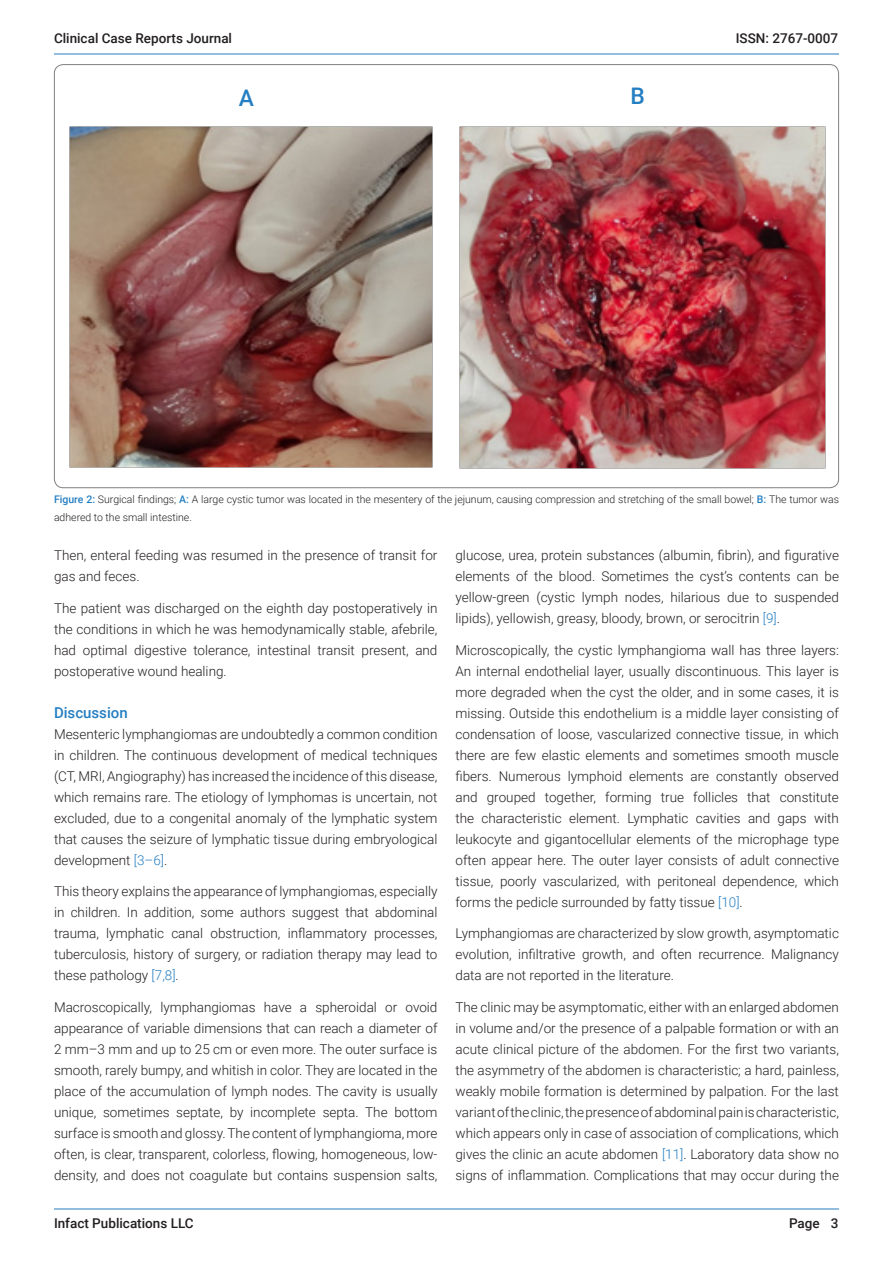
<style>
.page{position:relative;width:893px;height:1263px;background:#fff}
.page>*{position:absolute;margin:0;border:0;box-sizing:border-box;transform-origin:0 0}
.H1_Side_heading{font:500 22.8px "Roboto";color:#247ec2}
.H1_Side_heading-2{font:500 15px "Roboto";color:#247ec2}
.Text__7{font:300 13.5px/21px "Roboto";color:#231f20;text-align:justify}
.Text_part{font:300 13.5px/21px "Roboto";color:#231f20;text-align:justify}
.t1{font:500 13.5px "Roboto";color:#231f20}
.figure_text{font:300 10.5px/18px "Roboto";color:#231f20}
.s1{font-weight:500;color:#247ec2}
.s2{color:#247ec2}
</style>
<div class="page">
<img style="left:69px;top:126px;width:364px;height:342px">
<img style="left:459px;top:126px;width:367px;height:343px">
<hr style="left:54px;top:54px;width:785px;height:1px;background:#267dc2">
<hr style="left:54px;top:1208px;width:785px;height:1px;background:#267dc2">
<p class="t1" style="left:54px;top:29px;width:180px">Clinical Case Reports Journal</p>
<p class="H1_Side_heading" style="left:239px;top:82px;width:17px">A</p>
<p class="H1_Side_heading" style="left:630px;top:80px;width:16px">B</p>
<p class="t1" style="left:736px;top:29px;width:104px">ISSN: 2767-0007</p>
<p class="figure_text" style="left:54px;top:490px;width:786px"><span class="s1">Figure 2:</span> Surgical findings; <span class="s1">A:</span> A large cystic tumor was located in the mesentery of the jejunum, causing compression and stretching of the small bowel; <span class="s1">B:</span> The tumor was adhered to the small intestine.</p>
<p class="Text__7" style="left:54px;top:544px;width:385px">Then, enteral feeding was resumed in the presence of transit for gas and feces.</p>
<p class="Text__7" style="left:54px;top:597px;width:385px">The patient was discharged on the eighth day postoperatively in the conditions in which he was hemodynamically stable, afebrile, had optimal digestive tolerance, intestinal transit present, and postoperative wound healing.</p>
<p class="H1_Side_heading-2" style="left:54px;top:702px;width:75px">Discussion</p>
<p class="Text_part" style="left:54px;top:723px;width:385px">Mesenteric lymphangiomas are undoubtedly a common condition in children. The continuous development of medical techniques (CT, MRI, Angiography) has increased the incidence of this disease, which remains rare. The etiology of lymphomas is uncertain, not excluded, due to a congenital anomaly of the lymphatic system that causes the seizure of lymphatic tissue during embryological development <span class="s2">[3–6]</span>.</p>
<p class="Text__7" style="left:54px;top:880px;width:385px">This theory explains the appearance of lymphangiomas, especially in children. In addition, some authors suggest that abdominal trauma, lymphatic canal obstruction, inflammatory processes, tuberculosis, history of surgery, or radiation therapy may lead to these pathology <span class="s2">[7,8]</span>.</p>
<p class="Text__7" style="left:54px;top:996px;width:385px">Macroscopically, lymphangiomas have a spheroidal or ovoid appearance of variable dimensions that can reach a diameter of 2 mm–3 mm and up to 25 cm or even more. The outer surface is smooth, rarely bumpy, and whitish in color. They are located in the place of the accumulation of lymph nodes. The cavity is usually unique, sometimes septate, by incomplete septa. The bottom surface is smooth and glossy. The content of lymphangioma, more often, is clear, transparent, colorless, flowing, homogeneous, low&shy;density, and does not coagulate but contains suspension salts,</p>
<p class="Text__7" style="left:455px;top:544px;width:385px">glucose, urea, protein substances (albumin, fibrin), and figurative elements of the blood. Sometimes the cyst’s contents can be yellow-green (cystic lymph nodes, hilarious due to suspended lipids), yellowish, greasy, bloody, brown, or serocitrin <span class="s2">[9]</span>.</p>
<p class="Text__7" style="left:455px;top:639px;width:385px">Microscopically, the cystic lymphangioma wall has three layers:<br>An internal endothelial layer, usually discontinuous. This layer is more degraded when the cyst the older, and in some cases, it is missing. Outside this endothelium is a middle layer consisting of condensation of loose, vascularized connective tissue, in which there are few elastic elements and sometimes smooth muscle fibers. Numerous lymphoid elements are constantly observed and grouped together, forming true follicles that constitute the characteristic element. Lymphatic cavities and gaps with leukocyte and gigantocellular elements of the microphage type often appear here. The outer layer consists of adult connective tissue, poorly vascularized, with peritoneal dependence, which forms the pedicle surrounded by fatty tissue <span class="s2">[10]</span>.</p>
<p class="Text__7" style="left:455px;top:922px;width:385px">Lymphangiomas are characterized by slow growth, asymptomatic evolution, infiltrative growth, and often recurrence. Malignancy data are not reported in the literature.</p>
<p class="Text__7" style="left:455px;top:996px;width:385px">The clinic may be asymptomatic, either with an enlarged abdomen in volume and/or the presence of a palpable formation or with an acute clinical picture of the abdomen. For the first two variants, the asymmetry of the abdomen is characteristic; a hard, painless, weakly mobile formation is determined by palpation. For the last variant of the clinic, the presence of abdominal pain is characteristic, which appears only in case of association of complications, which gives the clinic an acute abdomen <span class="s2">[11]</span>. Laboratory data show no signs of inflammation. Complications that may occur during the</p>
<p class="t1" style="left:54px;top:1213px;width:141px">Infact Publications LLC</p>
<p class="t1" style="left:789px;top:1213px;width:51px">Page 3</p>
</div>
